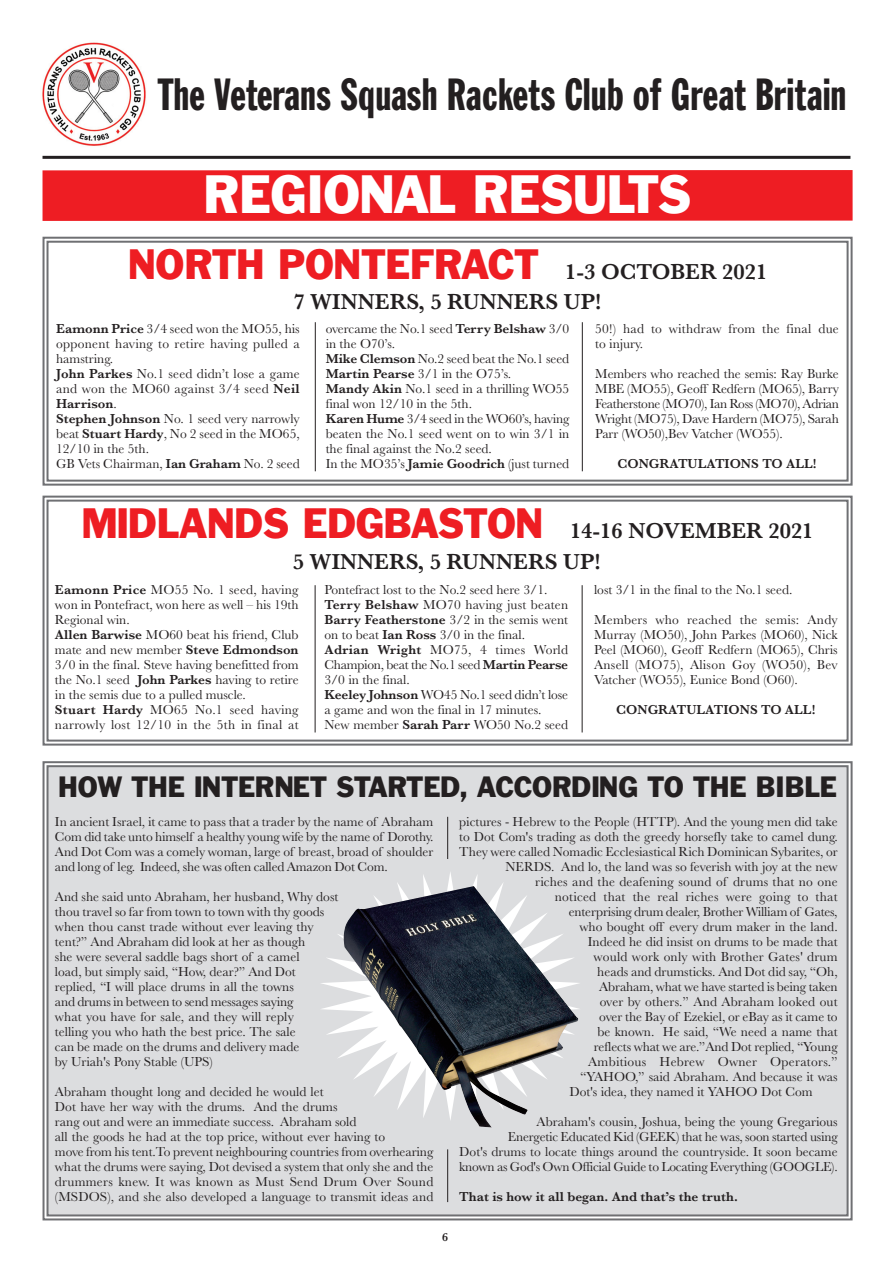
<style>
.page{position:relative;width:893px;height:1263px;background:#fff}
.page>*{position:absolute;margin:0;border:0;box-sizing:border-box;transform-origin:0 0}
.t1{font:49.5px "Franklin Gothic BT";color:#fff;scale:.95 1}
.t2{font:extra-condensed 44.7px "Franklin Gothic BT";letter-spacing:-.005em;color:#231f20}
.t3{font:39px "Franklin Gothic BT";color:#ee1d23;scale:.95 1}
.t4{font:27px "Franklin Gothic BT";color:#231f20;scale:.95 1}
.t5{font:600 22.5px "Baskerville";color:#231f20}
.t6{font:13.5px/15px "Baskerville";color:#231f20}
.t7{font:13.5px/15px "Baskerville";letter-spacing:.02em;color:#231f20}
.t8{font:600 13.5px "Baskerville";color:#231f20}
.t9{font:600 12px "Baskerville";color:#231f20}
.s1{font-family:"Baskerville";font-weight:600;font-size:22.5px;color:#231f20}
.s2{font-weight:600}
</style>
<div class="page">
<img style="left:42px;top:42px;width:104px;height:104px">
<hr style="left:43px;top:156px;width:807px;height:3px;background:#231f20">
<div style="left:43px;top:170px;width:810px;height:51px;background:#ee1d23"></div>
<svg style="left:42px;top:236px;width:811px;height:250px"></svg>
<hr style="left:315px;top:322px;width:1px;height:149px;background:#231f20">
<hr style="left:582px;top:322px;width:1px;height:149px;background:#231f20">
<svg style="left:42px;top:495px;width:811px;height:251px"></svg>
<hr style="left:315px;top:585px;width:1px;height:147px;background:#231f20">
<hr style="left:582px;top:585px;width:1px;height:147px;background:#231f20">
<div style="left:42px;top:761px;width:811px;height:460px;background:#dcdddf"></div>
<hr style="left:447px;top:1149px;width:1px;height:53px;background:#231f20">
<div style="left:320px;top:871px;width:261px;height:250px;background:#dcdddf"></div>
<img style="left:343px;top:886px;width:236px;height:241px">
<hr style="left:447px;top:817px;width:1px;height:42px;background:#231f20">
<h2 class="t2" style="left:157px;top:78px;width:691px">The Veterans Squash Rackets Club of Great Britain</h2>
<h1 class="t1" style="left:204px;top:175px;width:515px">REGIONAL RESULTS</h1>
<h3 class="t3" style="left:128px;top:249px;width:675px">NORTH PONTEFRACT <span class="s1">1-3 OCTOBER 2021</span></h3>
<h3 class="t5" style="left:293px;top:293px;width:310px">7 WINNERS, 5 RUNNERS UP!</h3>
<p class="t6" style="left:56px;top:322px;width:245px"><span class="s2">Eamonn Price</span> 3/4 seed won the MO55, his opponent having to retire having pulled a hamstring.<br><span class="s2">John Parkes</span> No.1 seed didn’t lose a game and won the MO60 against 3/4 seed <span class="s2">Neil<br>Harrison</span>.<br><span class="s2">Stephen Johnson</span> No. 1 seed very narrowly beat <span class="s2">Stuart Hardy</span>, No 2 seed in the MO65,<br>12/10 in the 5th.<br>GB Vets Chairman, <span class="s2">Ian Graham</span> No. 2 seed</p>
<p class="t6" style="left:326px;top:322px;width:245px">overcame the No.1 seed <span class="s2">Terry Belshaw</span> 3/0 in the O70’s.<br><span class="s2">Mike Clemson</span> No.2 seed beat the No.1 seed <span class="s2">Martin Pearse</span> 3/1 in the O75’s.<br><span class="s2">Mandy Akin</span> No.1 seed in a thrilling WO55 final won 12/10 in the 5th.<br><span class="s2">Karen Hume</span> 3/4 seed in the WO60’s, having beaten the No.1 seed went on to win 3/1 in the final against the No.2 seed.<br>In the MO35’s <span class="s2">Jamie Goodrich</span> (just turned</p>
<p class="t7" style="left:595px;top:322px;width:245px">50!) had to withdraw from the final due to injury.</p>
<p class="t6" style="left:595px;top:367px;width:245px;text-align:justify">Members who reached the semis: Ray Burke MBE (MO55), Geoff Redfern (MO65), Barry Featherstone (MO70), Ian Ross (MO70), Adrian Wright (MO75), Dave Hardern (MO75), Sarah Parr (WO50),Bev Vatcher (WO55).</p>
<p class="t8" style="left:617px;top:459px;width:201px">CONGRATULATIONS TO ALL!</p>
<h3 class="t3" style="left:82px;top:508px;width:772px">MIDLANDS EDGBASTON <span class="s1">14-16 NOVEMBER 2021</span></h3>
<h3 class="t5" style="left:293px;top:554px;width:310px">5 WINNERS, 5 RUNNERS UP!</h3>
<p class="t6" style="left:55px;top:583px;width:245px"><span class="s2">Eamonn Price</span> MO55 No. 1 seed, having won in Pontefract, won here as well – his 19th Regional win.<br><span class="s2">Allen Barwise</span> MO60 beat his friend, Club mate and new member <span class="s2">Steve Edmondson </span>3/0 in the final. Steve having benefitted from the No.1 seed <span class="s2">John Parkes</span> having to retire in the semis due to a pulled muscle.<br><span class="s2">Stuart Hardy</span> MO65 No.1 seed having narrowly lost 12/10 in the 5th in final at</p>
<p class="t6" style="left:324px;top:583px;width:245px">Pontefract lost to the No.2 seed here 3/1.<br><span class="s2">Terry Belshaw</span> MO70 having just beaten <span class="s2">Barry Featherstone</span> 3/2 in the semis went on to beat <span class="s2">Ian Ross</span> 3/0 in the final.<br><span class="s2">Adrian Wright</span> MO75, 4 times World Champion, beat the No.1 seed <span class="s2">Martin Pearse </span>3/0 in the final.<br><span class="s2">Keeley Johnson</span> WO45 No.1 seed didn’t lose a game and won the final in 17 minutes.<br>New member <span class="s2">Sarah Parr</span> WO50 No.2 seed</p>
<p class="t6" style="left:594px;top:583px;width:200px">lost 3/1 in the final to the No.1 seed.</p>
<p class="t6" style="left:594px;top:613px;width:245px;text-align:justify">Members who reached the semis: Andy Murray (MO50), John Parkes (MO60), Nick Peel (MO60), Geoff Redfern (MO65), Chris Ansell (MO75), Alison Goy (WO50), Bev Vatcher (WO55), Eunice Bond (O60).</p>
<p class="t8" style="left:616px;top:705px;width:201px">CONGRATULATIONS TO ALL!</p>
<h3 class="t4" style="left:58px;top:777px;width:821px">HOW THE INTERNET STARTED, ACCORDING TO THE BIBLE</h3>
<p class="t6" style="left:55px;top:816px;width:380px;text-align:justify">In ancient Israel, it came to pass that a trader by the name of Abraham Com did take unto himself a healthy young wife by the name of Dorothy.<br>And Dot Com was a comely woman, large of breast, broad of shoulder and long of leg. Indeed, she was often called Amazon Dot Com.</p>
<p class="t6" style="left:55px;top:891px;width:285px">And she said unto Abraham, her husband, Why dost thou travel so far from town to town with thy goods when thou canst trade without ever leaving thy tent?” And Abraham did look at her as though<br>she were several saddle bags short of a camel<br>load, but simply said, “How, dear?” And Dot replied, “I will place drums in all the towns<br>and drums in between to send messages saying<br>what you have for sale, and they will reply<br>telling you who hath the best price. The sale<br>can be made on the drums and delivery made<br>by Uriah's Pony Stable (UPS)</p>
<p class="t6" style="left:55px;top:1086px;width:380px">Abraham thought long and decided he would let<br>Dot have her way with the drums. And the drums<br>rang out and were an immediate success. Abraham sold<br>all the goods he had at the top price, without ever having to<br>move from his tent.To prevent neighbouring countries from overhearing what the drums were saying, Dot devised a system that only she and the drummers knew. It was known as Must Send Drum Over Sound (MSDOS), and she also developed a language to transmit ideas and</p>
<p class="t6" style="left:459px;top:816px;width:380px">pictures - Hebrew to the People (HTTP). And the young men did take</p>
<p class="t6" style="left:459px;top:831px;width:380px">to Dot Com's trading as doth the greedy horsefly take to camel dung.</p>
<p class="t6" style="left:459px;top:846px;width:380px">They were called Nomadic Ecclesiastical Rich Dominican Sybarites, or</p>
<p class="t6" style="left:505px;top:861px;width:334px">NERDS. And lo, the land was so feverish with joy at the new</p>
<p class="t6" style="left:535px;top:876px;width:304px">riches and the deafening sound of drums that no one</p>
<p class="t7" style="left:555px;top:891px;width:284px">noticed that the real riches were going to that</p>
<p class="t6" style="left:569px;top:906px;width:270px">enterprising drum dealer, Brother William of Gates,</p>
<p class="t6" style="left:580px;top:921px;width:260px">who bought off every drum maker in the land.</p>
<p class="t6" style="left:588px;top:936px;width:251px">Indeed he did insist on drums to be made that</p>
<p class="t6" style="left:594px;top:951px;width:246px">would work only with Brother Gates' drum</p>
<p class="t6" style="left:597px;top:966px;width:242px">heads and drumsticks. And Dot did say, “Oh,</p>
<p class="t6" style="left:599px;top:981px;width:240px">Abraham, what we have started is being taken</p>
<p class="t6" style="left:600px;top:996px;width:239px">over by others.” And Abraham looked out</p>
<p class="t6" style="left:599px;top:1011px;width:240px">over the Bay of Ezekiel, or eBay as it came to</p>
<p class="t6" style="left:597px;top:1026px;width:242px">be known. He said, “We need a name that</p>
<p class="t6" style="left:594px;top:1041px;width:245px">reflects what we are.”And Dot replied, “Young</p>
<p class="t7" style="left:588px;top:1056px;width:251px">Ambitious Hebrew Owner Operators.”</p>
<p class="t6" style="left:580px;top:1071px;width:259px">“YAHOO,” said Abraham. And because it was</p>
<p class="t6" style="left:569px;top:1086px;width:245px">Dot's idea, they named it YAHOO Dot Com</p>
<p class="t6" style="left:459px;top:1116px;width:380px;text-align:right">Abraham's cousin, Joshua, being the young Gregarious<br>Energetic Educated Kid (GEEK) that he was, soon started using<br>Dot's drums to locate things around the countryside. It soon became known as God's Own Official Guide to Locating Everything (GOOGLE).</p>
<p class="t8" style="left:459px;top:1192px;width:280px">That is how it all began. And that’s the truth.</p>
<p class="t9" style="left:442px;top:1233px;width:7px">6</p>
</div>
